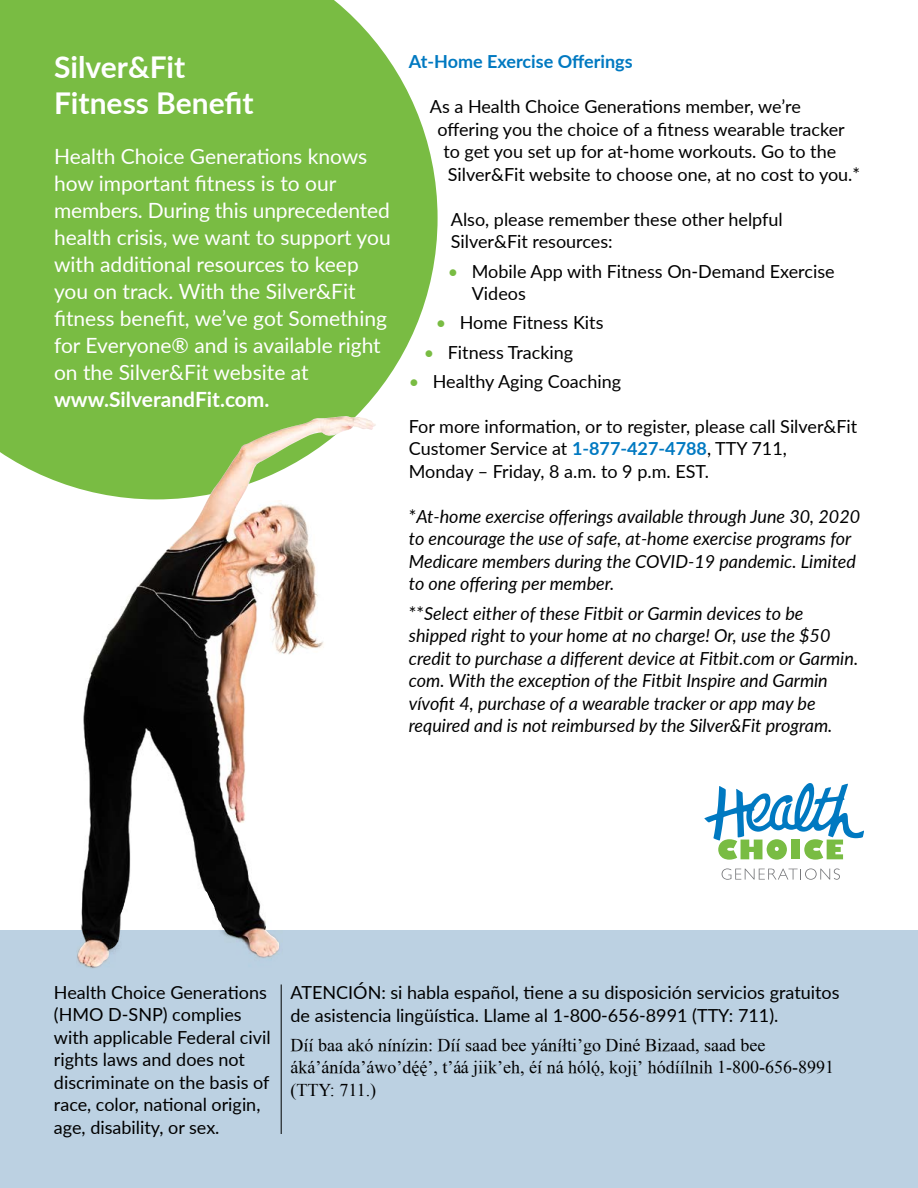
<style>
.page{position:relative;width:918px;height:1188px;background:#fff}
.page>*{position:absolute;margin:0;border:0;box-sizing:border-box;transform-origin:0 0}
.t1{font:700 30px/36px "Lato";color:#fff}
.t2{font:21px/27px "Lato";color:#fff}
.t3{font:18px/22.5px "Lato";color:#000}
.t4{font:italic 18px/22.5px "Lato";color:#000}
.t5{font:18px/22.5px "Times New Roman Navajo";color:#000}
.t6{font:700 18px "Lato";color:#0079c1}
.s1{font-weight:700}
.s2{color:#79bc43}
.s3{font-weight:700;color:#0079c1}
.s4{font-style:normal}
.s5{font-family:"Times New Roman"}
</style>
<div class="page">
<svg style="left:0;top:0;width:438px;height:488px;background:#84c153"></svg>
<div style="left:0;top:931px;width:918px;height:257px;background:#bcd1e2"></div>
<hr style="left:281px;top:985px;width:1px;height:149px;background:#000">
<svg style="left:704px;top:783px;width:160px;height:77px"></svg>
<svg style="left:722px;top:868px;width:118px;height:12px"></svg>
<img style="left:76px;top:416px;width:300px;height:551px">
<p class="t1" style="left:54px;top:48px;width:201px">Silver&amp;Fit<br>Fitness Benefit</p>
<p class="t2" style="left:54px;top:142px;width:338px">Health Choice Generations knows how important fitness is to our members. During this unprecedented health crisis, we want to support you with additional resources to keep you on track. With the Silver&amp;Fit fitness benefit, we’ve got Something for Everyone® and is available right on the Silver&amp;Fit website at <span class="s1">www.SilverandFit.com.</span></p>
<p class="t6" style="left:409px;top:49px;width:225px">At-Home Exercise Offerings</p>
<p class="t3" style="left:430px;top:95px;width:373px">As a Health Choice Generations member, we’re</p>
<p class="t3" style="left:437px;top:117px;width:409px">offering you the choice of a fitness wearable tracker</p>
<p class="t3" style="left:443px;top:140px;width:394px">to get you set up for at-home workouts. Go to the</p>
<p class="t3" style="left:448px;top:162px;width:414px">Silver&amp;Fit website to choose one, at no cost to you.*</p>
<p class="t3" style="left:451px;top:207px;width:333px">Also, please remember these other helpful<br>Silver&amp;Fit resources:</p>
<p class="t3" style="left:472px;top:259px;width:364px;text-indent:-24px"><span class="s2">•</span> Mobile App with Fitness On-Demand Exercise<br>Videos</p>
<p class="t3" style="left:436px;top:311px;width:169px"><span class="s2">•</span> Home Fitness Kits</p>
<p class="t3" style="left:424px;top:340px;width:151px"><span class="s2">•</span> Fitness Tracking</p>
<p class="t3" style="left:409px;top:369px;width:214px"><span class="s2">•</span> Healthy Aging Coaching</p>
<p class="t3" style="left:409px;top:414px;width:450px">For more information, or to register, please call Silver&amp;Fit<br>Customer Service at <span class="s3">1-877-427-4788</span>, TTY 711,<br>Monday – Friday, 8 a.m. to 9 p.m. EST.</p>
<p class="t4" style="left:409px;top:504px;width:453px"><span class="s4">*</span>At-home exercise offerings available through June 30, 2020 to encourage the use of safe, at-home exercise programs for Medicare members during the COVID-19 pandemic. Limited to one offering per member.</p>
<p class="t4" style="left:409px;top:601px;width:451px"><span class="s4">**</span>Select either of these Fitbit or Garmin devices to be shipped right to your home at no charge! Or, use the $50 credit to purchase a different device at Fitbit.com or Garmin. com. With the exception of the Fitbit Inspire and Garmin vívofit 4, purchase of a wearable tracker or app may be required and is not reimbursed by the Silver&amp;Fit program.</p>
<p class="t3" style="left:54px;top:980px;width:218px">Health Choice Generations (HMO D-SNP) complies with applicable Federal civil rights laws and does not discriminate on the basis of race, color, national origin, age, disability, or sex.</p>
<p class="t3" style="left:291px;top:980px;width:551px">ATENCIÓN: si habla español, tiene a su disposición servicios gratuitos de asistencia lingüística. Llame al 1-800-656-8991 (TTY: 711).</p>
<p class="t5" style="left:291px;top:1032px;width:545px">D77 baa ak0 n7n7zin: D77 saad bee y1n7[ti’go Din4 Bizaad, saad bee<br>1k1’1n7da’1wo’d66’, t’11 jiik’eh, 47 n1 h0l=, koj8’ h0d77lnih <span class="s5">1-800-656-8991 (TTY: 711.)</span></p>
</div>
